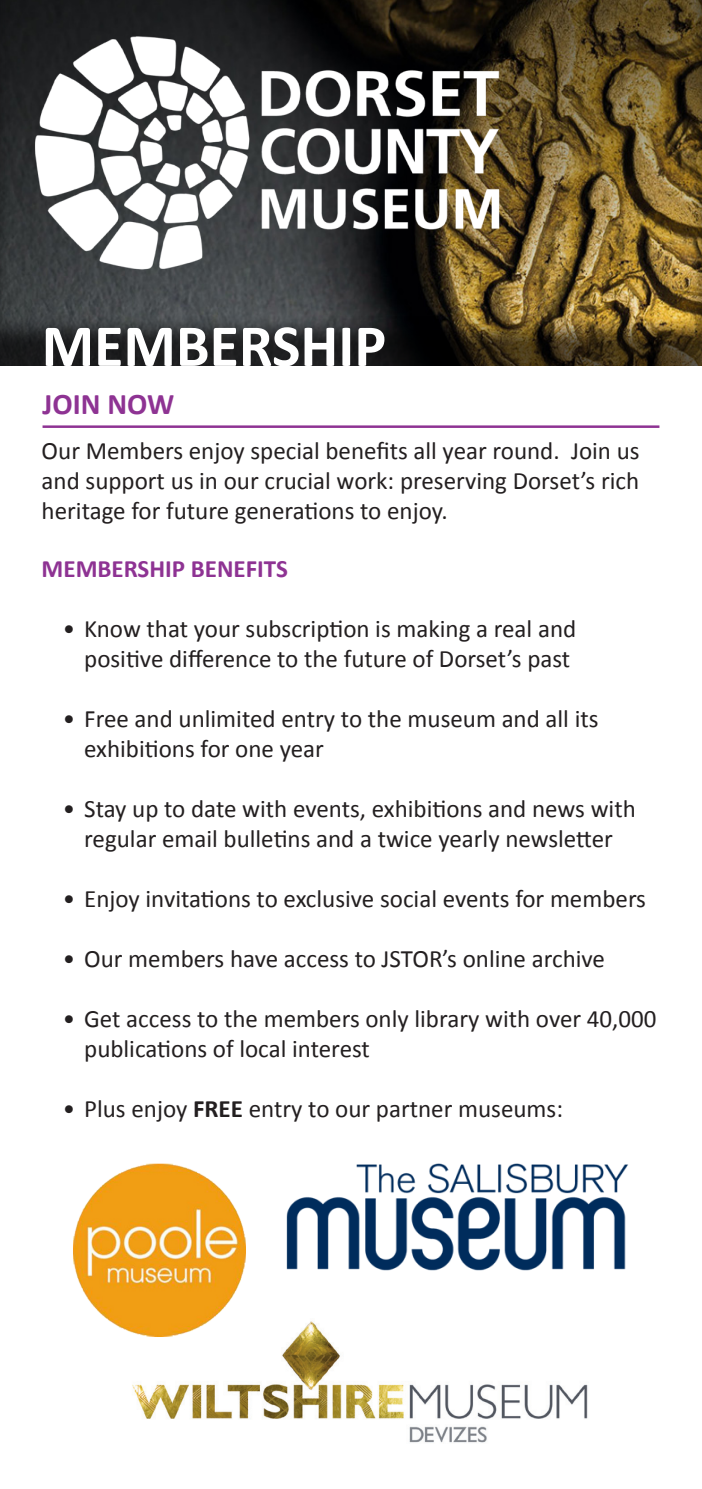
<style>
.page{position:relative;width:702px;height:1489px;background:#fff}
.page>*{position:absolute;margin:0;border:0;box-sizing:border-box;transform-origin:0 0}
.t1{font:700 60px "Calibri";color:#fff}
.t2{font:700 30px "Calibri";color:#8e3393}
.t3{font:25px/30px "Calibri";color:#231f20;text-align:center}
.t4{font:700 25px "Calibri";color:#8e3393}
.s1{font-weight:700}
</style>
<div class="page">
<div style="left:0;top:0;width:702px;height:369px;background:#231f20;opacity:.75"></div>
<hr style="left:43px;top:425px;width:616px;height:3px;background:#8e3393">
<img style="left:132px;top:1321px;width:456px;height:122px">
<img style="left:286px;top:1163px;width:343px;height:108px">
<img style="left:73px;top:1163px;width:182px;height:183px">
<img style="left:18px;top:25px;width:500px;height:256px">
<p class="t1" style="left:42px;top:303px;width:346px">MEMBERSHIP</p>
<p class="t2" style="left:43px;top:383px;width:133px">JOIN NOW</p>
<p class="t3" style="left:42px;top:435px;width:599px;text-align:justify">Our Members enjoy special benefits all year round. Join us and support us in our crucial work: preserving Dorset’s rich heritage for future generations to enjoy.</p>
<p class="t4" style="left:42px;top:550px;width:248px">MEMBERSHIP BENEFITS</p>
<p class="t3" style="left:63px;top:612px;width:515px">• Know that your subscription is making a real and</p>
<p class="t3" style="left:84px;top:642px;width:487px">positive difference to the future of Dorset’s past</p>
<p class="t3" style="left:63px;top:702px;width:537px">• Free and unlimited entry to the museum and all its</p>
<p class="t3" style="left:84px;top:732px;width:241px">exhibitions for one year</p>
<p class="t3" style="left:63px;top:792px;width:574px">• Stay up to date with events, exhibitions and news with regular email bulletins and a twice yearly newsletter</p>
<p class="t3" style="left:63px;top:882px;width:584px">• Enjoy invitations to exclusive social events for members</p>
<p class="t3" style="left:63px;top:942px;width:543px">• Our members have access to JSTOR’s online archive</p>
<p class="t3" style="left:84px;top:1002px;width:574px;text-align:left;text-indent:-21px">• Get access to the members only library with over 40,000 publications of local interest</p>
<p class="t3" style="left:63px;top:1092px;width:501px">• Plus enjoy <span class="s1">FREE</span> entry to our partner museums:</p>
</div>
